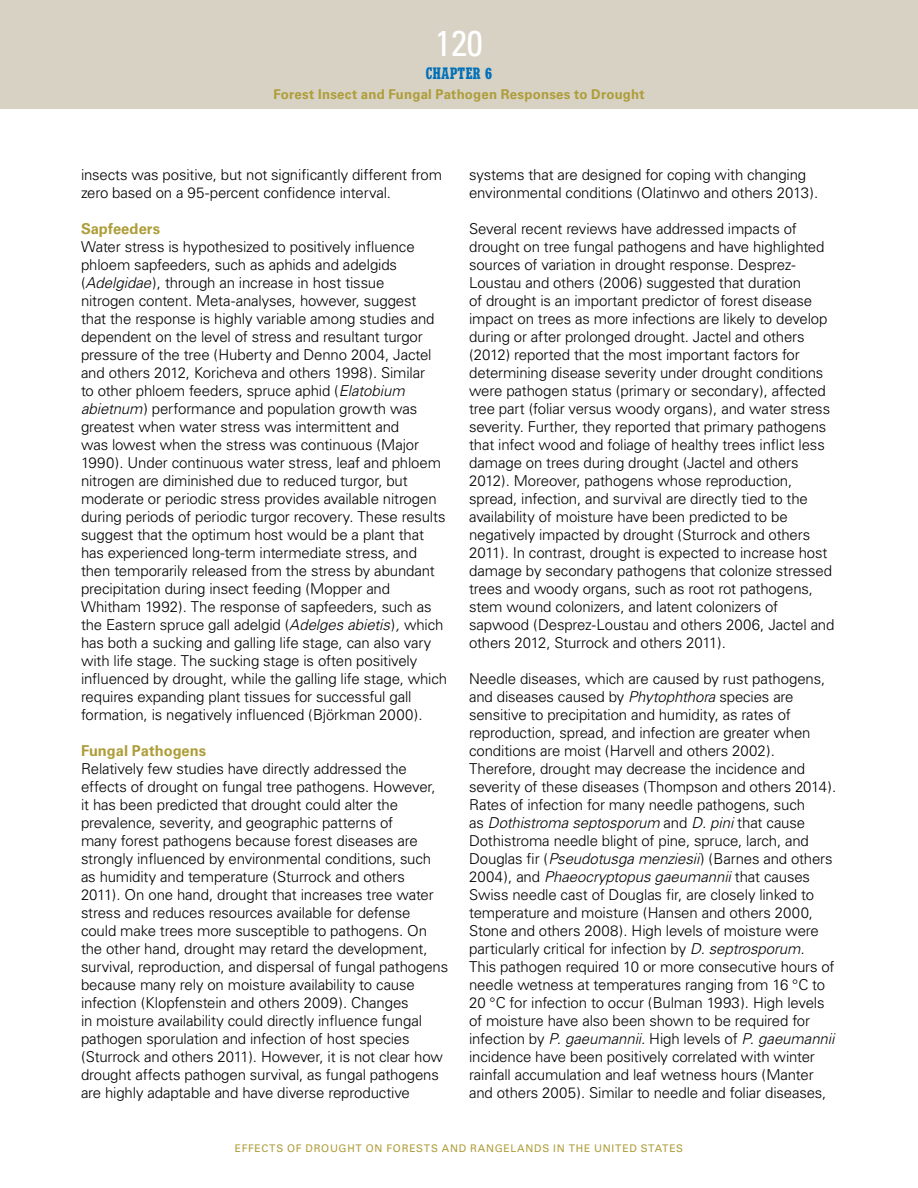
<style>
.page{position:relative;width:918px;height:1188px;background:#fff}
.page>*{position:absolute;margin:0;border:0;box-sizing:border-box;transform-origin:0 0}
.t1{font:condensed 36px "Univers";color:#fff}
.t2{font:16.5px "Cutright WF";color:#0070b9}
.text{font:300 15px/18px "Univers";letter-spacing:-.01em;color:#000}
.head_2{font:700 15px "Univers";color:#ae9d38}
.t3{font:700 13.5px "Univers";letter-spacing:.015em;color:#ae9d38}
.t4{font:10.5px "Univers";letter-spacing:.075em;color:#ae9d38}
.s1{font-style:italic}
</style>
<div class="page">
<div style="left:0;top:0;width:918px;height:109px;background:#d8d2c5"></div>
<h1 class="t1" style="left:435px;top:20px;width:49px">120</h1>
<p class="t2" style="left:426px;top:65px;width:68px">CHAPTER 6</p>
<p class="t3" style="left:273px;top:86px;width:373px">Forest Insect and Fungal Pathogen Responses to Drought</p>
<p class="text" style="left:81px;top:166px;width:363px">insects was positive, but not significantly different from zero based on a 95-percent confidence interval.</p>
<h5 class="head_2" style="left:81px;top:220px;width:81px">Sapfeeders</h5>
<p class="text" style="left:81px;top:238px;width:368px">Water stress is hypothesized to positively influence phloem sapfeeders, such as aphids and adelgids (<span class="s1">Adelgidae</span>), through an increase in host tissue<br>nitrogen content. Meta-analyses, however, suggest<br>that the response is highly variable among studies and dependent on the level of stress and resultant turgor pressure of the tree (Huberty and Denno 2004, Jactel and others 2012, Koricheva and others 1998). Similar<br>to other phloem feeders, spruce aphid (<span class="s1">Elatobium abietnum</span>) performance and population growth was greatest when water stress was intermittent and<br>was lowest when the stress was continuous (Major 1990). Under continuous water stress, leaf and phloem nitrogen are diminished due to reduced turgor, but moderate or periodic stress provides available nitrogen during periods of periodic turgor recovery. These results suggest that the optimum host would be a plant that has experienced long-term intermediate stress, and then temporarily released from the stress by abundant precipitation during insect feeding (Mopper and Whitham 1992). The response of sapfeeders, such as the Eastern spruce gall adelgid (<span class="s1">Adelges abietis</span>)<span class="s1">,</span> which has both a sucking and galling life stage, can also vary with life stage. The sucking stage is often positively influenced by drought, while the galling life stage, which requires expanding plant tissues for successful gall formation, is negatively influenced (Björkman 2000).</p>
<h5 class="head_2" style="left:81px;top:742px;width:127px">Fungal Pathogens</h5>
<p class="text" style="left:81px;top:760px;width:369px">Relatively few studies have directly addressed the effects of drought on fungal tree pathogens. However,<br>it has been predicted that drought could alter the prevalence, severity, and geographic patterns of<br>many forest pathogens because forest diseases are strongly influenced by environmental conditions, such as humidity and temperature (Sturrock and others 2011). On one hand, drought that increases tree water stress and reduces resources available for defense could make trees more susceptible to pathogens. On the other hand, drought may retard the development, survival, reproduction, and dispersal of fungal pathogens because many rely on moisture availability to cause infection (Klopfenstein and others 2009). Changes<br>in moisture availability could directly influence fungal pathogen sporulation and infection of host species (Sturrock and others 2011). However, it is not clear how drought affects pathogen survival, as fungal pathogens are highly adaptable and have diverse reproductive</p>
<p class="text" style="left:469px;top:166px;width:351px">systems that are designed for coping with changing environmental conditions (Olatinwo and others 2013).</p>
<p class="text" style="left:469px;top:220px;width:367px">Several recent reviews have addressed impacts of drought on tree fungal pathogens and have highlighted sources of variation in drought response. Desprez-Loustau and others (2006) suggested that duration<br>of drought is an important predictor of forest disease impact on trees as more infections are likely to develop during or after prolonged drought. Jactel and others (2012) reported that the most important factors for determining disease severity under drought conditions were pathogen status (primary or secondary), affected tree part (foliar versus woody organs), and water stress severity. Further, they reported that primary pathogens that infect wood and foliage of healthy trees inflict less damage on trees during drought (Jactel and others 2012). Moreover, pathogens whose reproduction, spread, infection, and survival are directly tied to the availability of moisture have been predicted to be negatively impacted by drought (Sturrock and others 2011). In contrast, drought is expected to increase host damage by secondary pathogens that colonize stressed trees and woody organs, such as root rot pathogens, stem wound colonizers, and latent colonizers of sapwood (Desprez-Loustau and others 2006, Jactel and others 2012, Sturrock and others 2011).</p>
<p class="text" style="left:469px;top:670px;width:369px">Needle diseases, which are caused by rust pathogens, and diseases caused by <span class="s1">Phytophthora</span> species are sensitive to precipitation and humidity, as rates of reproduction, spread, and infection are greater when conditions are moist (Harvell and others 2002).<br>Therefore, drought may decrease the incidence and severity of these diseases (Thompson and others 2014).<br>Rates of infection for many needle pathogens, such<br>as <span class="s1">Dothistroma septosporum</span> and <span class="s1">D. pini</span> that cause Dothistroma needle blight of pine, spruce, larch, and Douglas fir (<span class="s1">Pseudotusga menziesii</span>) (Barnes and others 2004), and <span class="s1">Phaeocryptopus gaeumannii</span> that causes Swiss needle cast of Douglas fir, are closely linked to temperature and moisture (Hansen and others 2000, Stone and others 2008). High levels of moisture were particularly critical for infection by <span class="s1">D. septrosporum.<br></span>This pathogen required 10 or more consecutive hours of needle wetness at temperatures ranging from 16 °C to 20 °C for infection to occur (Bulman 1993). High levels of moisture have also been shown to be required for infection by <span class="s1">P. gaeumannii.</span> High levels of <span class="s1">P. gaeumannii </span>incidence have been positively correlated with winter rainfall accumulation and leaf wetness hours (Manter and others 2005). Similar to needle and foliar diseases,</p>
<p class="t4" style="left:235px;top:1142px;width:450px">EFFECTS OF DROUGHT ON FORESTS AND RANGELANDS IN THE UNITED STATES</p>
</div>
